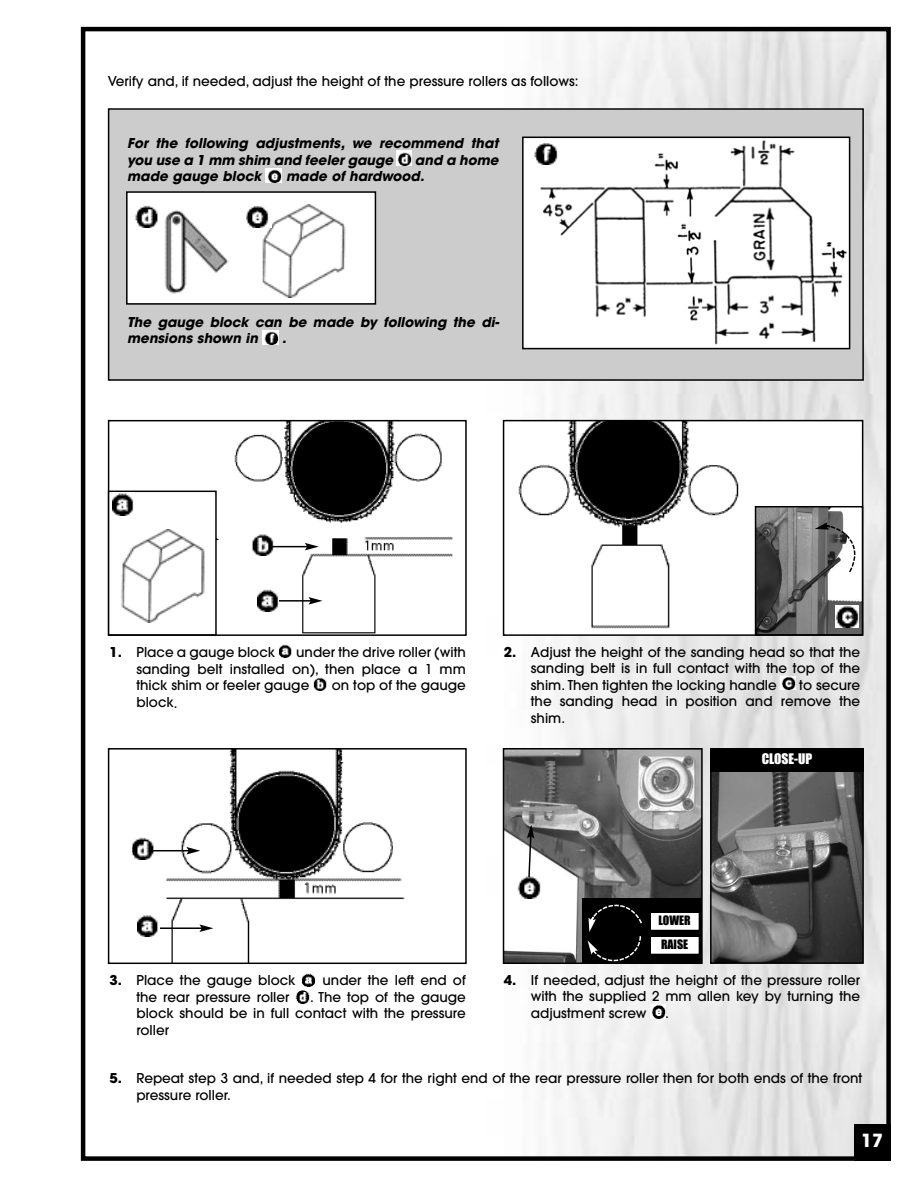
<style>
.page{position:relative;width:918px;height:1188px;background:#fff}
.page>*{position:absolute;margin:0;border:0;box-sizing:border-box;transform-origin:0 0}
.t1{font:700 18px "Avant Garde";color:#fff}
.t2{font:500 13.5px/16.5px "Avant Garde";color:#000;text-align:justify}
.t3{font:italic 700 13.5px/16.5px "Avant Garde";color:#000}
.t4{font:13.5px "Impact";color:#fff}
.t5{font:12px/24px "Impact";color:#000}
.s1{font-weight:700}
</style>
<div class="page">
<img style="left:407px;top:32px;width:479px;height:1124px">
<div style="left:81px;top:27px;width:810px;height:1134px;border:4px solid #000"></div>
<img style="left:234px;top:423px;width:230px;height:44px">
<img style="left:236px;top:467px;width:228px;height:166px">
<div style="left:108px;top:420px;width:359px;height:216px;border:2px solid #000"></div>
<img style="left:313px;top:677px;width:14px;height:13px">
<img style="left:279px;top:644px;width:13px;height:13px">
<img style="left:781px;top:677px;width:14px;height:13px">
<div style="left:504px;top:421px;width:358px;height:213px;background:#fff"></div>
<img style="left:518px;top:423px;width:237px;height:127px">
<img style="left:591px;top:550px;width:164px;height:83px">
<div style="left:503px;top:420px;width:360px;height:216px;border:2px solid #000"></div>
<img style="left:121px;top:530px;width:84px;height:93px">
<div style="left:108px;top:491px;width:109px;height:145px;border:2px solid #000"></div>
<img style="left:113px;top:492px;width:21px;height:23px">
<hr style="left:275px;top:600px;width:36px;height:2px;background:#000">
<svg style="left:309px;top:597px;width:13px;height:8px"></svg>
<img style="left:258px;top:589px;width:21px;height:22px">
<img style="left:250px;top:533px;width:24px;height:23px">
<hr style="left:271px;top:546px;width:37px;height:1px;background:#000">
<svg style="left:305px;top:543px;width:14px;height:7px"></svg>
<img style="left:295px;top:990px;width:15px;height:13px">
<img style="left:303px;top:973px;width:12px;height:13px">
<img style="left:651px;top:1005px;width:14px;height:13px">
<svg style="left:157px;top:747px;width:546px;height:218px"></svg>
<svg style="left:199px;top:924px;width:14px;height:8px"></svg>
<img style="left:138px;top:914px;width:22px;height:23px">
<img style="left:132px;top:837px;width:23px;height:22px">
<hr style="left:153px;top:850px;width:36px;height:1px;background:#000">
<svg style="left:186px;top:847px;width:14px;height:7px"></svg>
<img style="left:517px;top:875px;width:23px;height:23px">
<svg style="left:527px;top:766px;width:7px;height:113px"></svg>
<img style="left:713px;top:771px;width:148px;height:190px">
<div style="left:710px;top:748px;width:154px;height:216px;border:2px solid #000"></div>
<div style="left:710px;top:748px;width:154px;height:23px;background:#000"></div>
<img style="left:758px;top:509px;width:102px;height:124px">
<div style="left:755px;top:506px;width:108px;height:130px;border:2px solid #000"></div>
<svg style="left:815px;top:515px;width:56px;height:60px"></svg>
<img style="left:835px;top:605px;width:24px;height:23px">
<div style="left:583px;top:899px;width:119px;height:65px;background:#000"></div>
<div style="left:651px;top:913px;width:48px;height:17px;background:#fff"></div>
<div style="left:649px;top:911px;width:51px;height:20px;border:2px solid #000"></div>
<svg style="left:588px;top:904px;width:55px;height:64px"></svg>
<div style="left:651px;top:937px;width:48px;height:17px;background:#fff"></div>
<div style="left:649px;top:935px;width:51px;height:20px;border:2px solid #000"></div>
<div style="left:854px;top:1124px;width:37px;height:37px;background:#000"></div>
<div style="left:109px;top:110px;width:753px;height:269px;background:#ccc"></div>
<div style="left:108px;top:108px;width:756px;height:273px;border:2px solid #000"></div>
<img style="left:525px;top:140px;width:322px;height:206px">
<div style="left:522px;top:137px;width:328px;height:212px;border:2px solid #000"></div>
<img style="left:263px;top:330px;width:15px;height:14px">
<img style="left:266px;top:168px;width:16px;height:14px">
<img style="left:397px;top:150px;width:15px;height:15px">
<div style="left:128px;top:193px;width:247px;height:110px;background:#fff"></div>
<div style="left:126px;top:191px;width:250px;height:114px;border:2px solid #000"></div>
<img style="left:164px;top:205px;width:182px;height:93px">
<img style="left:135px;top:205px;width:23px;height:22px">
<img style="left:246px;top:206px;width:25px;height:21px">
<img style="left:533px;top:144px;width:24px;height:21px">
<p class="t2" style="left:108px;top:74px;width:472px">Verify and, if needed, adjust the height of the pressure rollers as follows:</p>
<p class="t3" style="left:127px;top:136px;width:375px">For the following adjustments, we recommend that you use a 1 mm shim and feeler gauge</p>
<p class="t3" style="left:415px;top:153px;width:87px">and a home</p>
<p class="t3" style="left:127px;top:169px;width:136px">made gauge block</p>
<p class="t3" style="left:286px;top:169px;width:142px">made of hardwood.</p>
<p class="t3" style="left:127px;top:315px;width:375px">The gauge block can be made by following the di&shy;mensions shown in</p>
<p class="t3" style="left:282px;top:331px;width:8px">.</p>
<p class="t2" style="left:137px;top:645px;width:331px;text-indent:160px">under the drive roller (with sanding belt installed on), then place a 1 mm thick shim or feeler gauge</p>
<p class="t2" style="left:110px;top:645px;width:167px"><span class="s1">1.</span> Place a gauge block</p>
<p class="t2" style="left:332px;top:678px;width:136px">on top of the gauge</p>
<p class="t2" style="left:137px;top:695px;width:42px">block.</p>
<p class="t2" style="left:531px;top:645px;width:331px;text-indent:-27px"><span class="s1">2.</span> Adjust the height of the sanding head so that the sanding belt is in full contact with the top of the shim. Then tighten the locking handle</p>
<p class="t2" style="left:531px;top:678px;width:331px;text-indent:268px">to secure the sanding head in position and remove the shim.</p>
<p class="t4" style="left:762px;top:755px;width:52px">CLOSE-UP</p>
<p class="t2" style="left:110px;top:973px;width:187px"><span class="s1">3.</span> Place the gauge block</p>
<p class="t2" style="left:323px;top:973px;width:145px">under the left end of</p>
<p class="t2" style="left:136px;top:990px;width:155px">the rear pressure roller</p>
<p class="t2" style="left:136px;top:990px;width:331px;text-indent:174px">. The top of the gauge block should be in full contact with the pressure roller</p>
<p class="t5" style="left:659px;top:910px;width:34px">LOWER<br>RAISE</p>
<p class="t2" style="left:531px;top:973px;width:331px;text-indent:-27px"><span class="s1">4.</span> If needed, adjust the height of the pressure roller with the supplied 2 mm allen key by turning the adjustment screw</p>
<p class="t2" style="left:665px;top:1006px;width:5px">.</p>
<p class="t2" style="left:136px;top:1071px;width:727px;text-indent:-27px"><span class="s1">5.</span> Repeat step 3 and, if needed step 4 for the right end of the rear pressure roller then for both ends of the front pressure roller.</p>
<h1 class="t1" style="left:861px;top:1134px;width:24px">17</h1>
</div>
